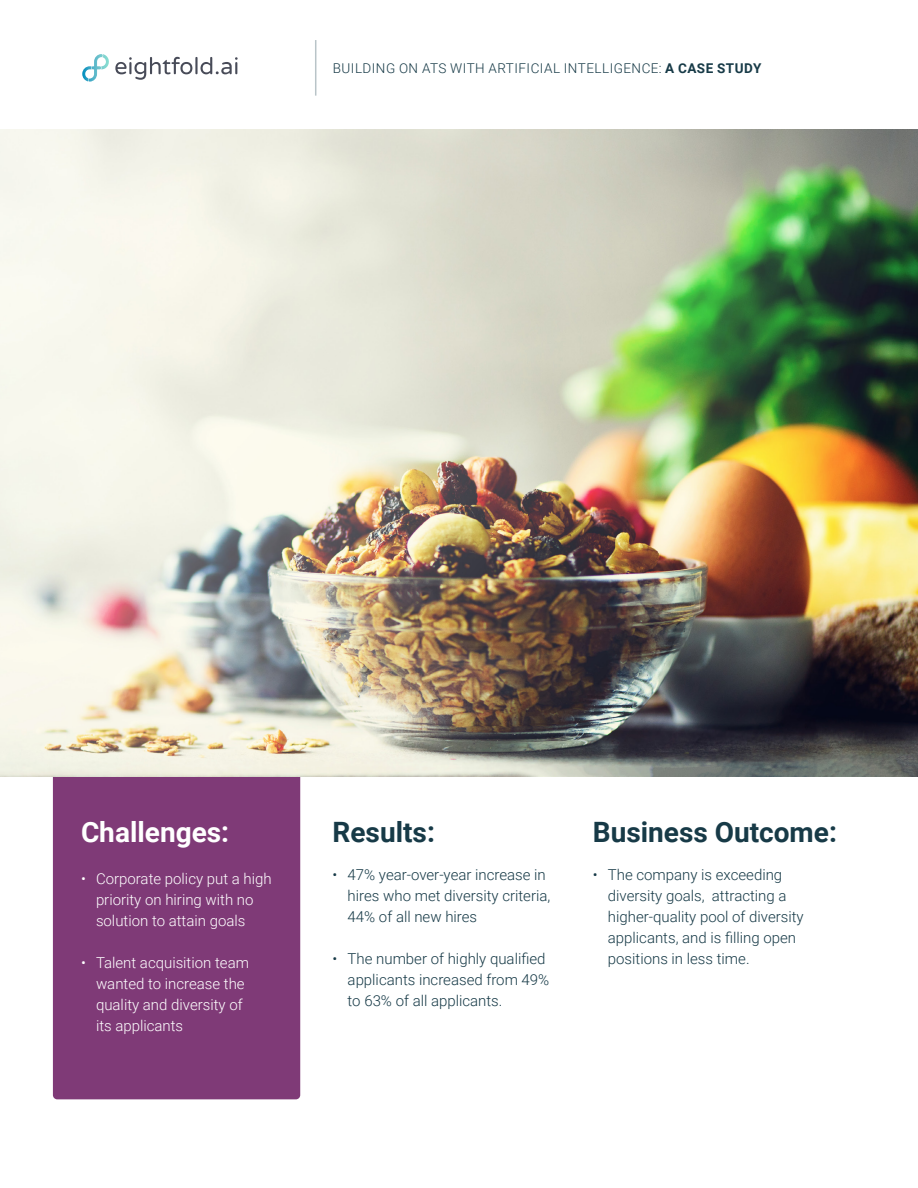
<style>
.page{position:relative;width:918px;height:1188px;background:#fff}
.page>*{position:absolute;margin:0;border:0;box-sizing:border-box;transform-origin:0 0}
.t1{font:700 28.05px "Roboto";color:#173a47}
.t2{font:700 28.05px "Roboto";color:#fff}
.t3{font:300 15px/21px "Roboto";color:#173a47}
.t4{font:300 15px/21px "Roboto";color:#fff}
.t5{font:300 13.5px "Roboto";letter-spacing:.035em;color:#173a47}
.s1{font-weight:700}
</style>
<div class="page">
<div style="left:53px;top:742px;width:247px;height:357px;background:#7f3a77;border-radius:4px"></div>
<img style="left:0;top:130px;width:918px;height:646px">
<svg style="left:115px;top:57px;width:123px;height:23px"></svg>
<svg style="left:82px;top:54px;width:27px;height:28px"></svg>
<hr style="left:315px;top:40px;width:1px;height:56px;background:#b9c4c8">
<p class="t5" style="left:333px;top:59px;width:430px">BUILDING ON ATS WITH ARTIFICIAL INTELLIGENCE: <span class="s1">A CASE STUDY</span></p>
<h1 class="t2" style="left:81px;top:813px;width:150px">Challenges:</h1>
<p class="t4" style="left:96px;top:868px;width:177px;text-indent:-15px">• Corporate policy put a high priority on hiring with no solution to attain goals</p>
<p class="t4" style="left:96px;top:952px;width:155px;text-indent:-15px">• Talent acquisition team wanted to increase the quality and diversity of its applicants</p>
<h1 class="t1" style="left:333px;top:813px;width:104px">Results:</h1>
<p class="t3" style="left:348px;top:863px;width:204px;text-indent:-15px">• 47% year-over-year increase in hires who met diversity criteria,<br>44% of all new hires</p>
<p class="t3" style="left:348px;top:947px;width:203px;text-indent:-15px">• The number of highly qualified applicants increased from 49% to 63% of all applicants.</p>
<h1 class="t1" style="left:593px;top:813px;width:246px">Business Outcome:</h1>
<p class="t3" style="left:608px;top:863px;width:197px;text-indent:-15px">• The company is exceeding diversity goals, attracting a higher-quality pool of diversity applicants, and is filling open positions in less time.</p>
</div>
